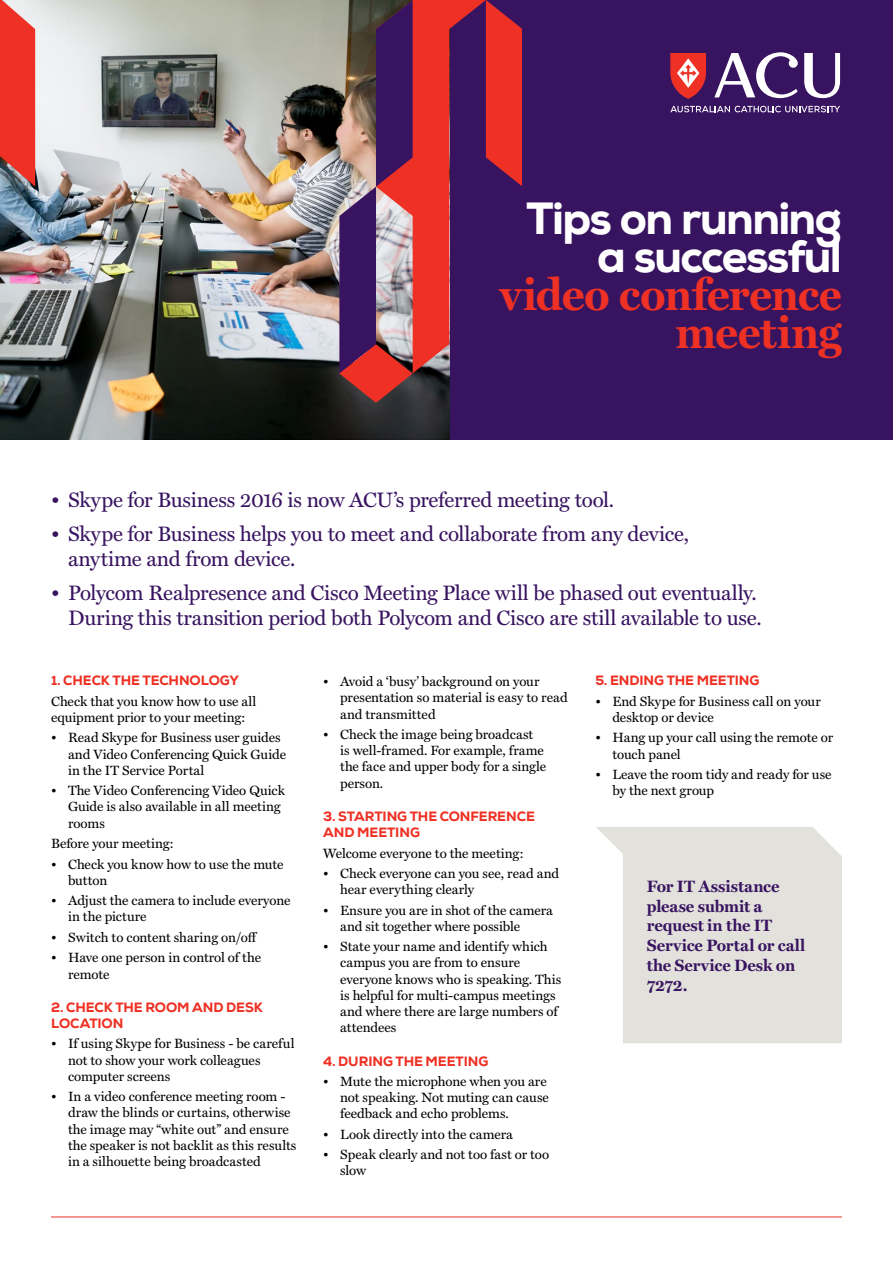
<style>
.page{position:relative;width:893px;height:1263px;background:#fff}
.page>*{position:absolute;margin:0;border:0;box-sizing:border-box;transform-origin:0 0}
.t1{font:800 45px/38.2px "Nexa";letter-spacing:-.04em;color:#fff;text-align:right}
.t2{font:700 45px/38.2px "Miller Text";letter-spacing:-.015em;color:#ee3124;text-align:right}
.t3{font:21px/25.2px "Miller Text";letter-spacing:-.01em;color:#381460}
.t4{font:700 16.5px/19.8px "Miller Text";color:#381460}
.t5{font:13.5px/16.2px "Miller Text";color:#000}
.t6{font:800 13.5px/16.2px "Nexa";letter-spacing:-.01em;color:#ee3124}
</style>
<div class="page">
<div style="left:449px;top:0;width:444px;height:439px;background:#381460"></div>
<img style="left:0;top:0;width:449px;height:439px">
<svg style="left:0;top:0;width:35px;height:187px;background:#e2443a"></svg>
<svg style="left:339px;top:0;width:183px;height:403px"></svg>
<svg style="left:670px;top:53px;width:36px;height:46px"></svg>
<svg style="left:670px;top:106px;width:170px;height:6px"></svg>
<svg style="left:804px;top:53px;width:36px;height:45px"></svg>
<svg style="left:714px;top:52px;width:84px;height:46px"></svg>
<hr style="left:51px;top:1216px;width:791px;height:1px;background:#ee3124">
<svg style="left:596px;top:827px;width:246px;height:216px;background:#e6e4df"></svg>
<h1 class="t1" style="left:526px;top:199px;width:317px">Tips on running a successful</h1>
<h1 class="t2" style="left:500px;top:274px;width:344px">video conference meeting</h1>
<h2 class="t3" style="left:51px;top:486px;width:565px">• Skype for Business 2016 is now ACU’s preferred meeting tool.</h2>
<h2 class="t3" style="left:68px;top:519px;width:622px;text-indent:-17px">• Skype for Business helps you to meet and collaborate from any device, anytime and from device.</h2>
<h2 class="t3" style="left:51px;top:578px;width:712px;text-align:right">• Polycom Realpresence and Cisco Meeting Place will be phased out eventually.<br>During this transition period both Polycom and Cisco are still available to use.</h2>
<p class="t6" style="left:51px;top:672px;width:190px">1. CHECK THE TECHNOLOGY</p>
<p class="t5" style="left:51px;top:692px;width:207px">Check that you know how to use all equipment prior to your meeting:</p>
<p class="t5" style="left:68px;top:729px;width:219px;text-indent:-17px">• Read Skype for Business user guides and Video Conferencing Quick Guide in the IT Service Portal</p>
<p class="t5" style="left:68px;top:781px;width:218px;text-indent:-17px">• The Video Conferencing Video Quick<br>Guide is also available in all meeting rooms</p>
<p class="t5" style="left:51px;top:834px;width:124px">Before your meeting:</p>
<p class="t5" style="left:68px;top:855px;width:217px;text-indent:-17px">• Check you know how to use the mute button</p>
<p class="t5" style="left:68px;top:891px;width:224px;text-indent:-17px">• Adjust the camera to include everyone in the picture</p>
<p class="t5" style="left:51px;top:928px;width:208px">• Switch to content sharing on/off</p>
<p class="t5" style="left:68px;top:949px;width:195px;text-indent:-17px">• Have one person in control of the remote</p>
<p class="t6" style="left:51px;top:999px;width:213px">2. CHECK THE ROOM AND DESK<br>LOCATION</p>
<p class="t5" style="left:68px;top:1035px;width:228px;text-indent:-17px">• If using Skype for Business - be careful not to show your work colleagues computer screens</p>
<p class="t5" style="left:68px;top:1087px;width:230px;text-indent:-17px">• In a video conference meeting room - draw the blinds or curtains, otherwise the image may “white out” and ensure the speaker is not backlit as this results in a silhouette being broadcasted</p>
<p class="t5" style="left:340px;top:672px;width:229px;text-indent:-17px">• Avoid a ‘busy’ background on your presentation so material is easy to read and transmitted</p>
<p class="t5" style="left:340px;top:725px;width:208px;text-indent:-17px">• Check the image being broadcast<br>is well-framed. For example, frame the face and upper body for a single person.</p>
<p class="t6" style="left:323px;top:808px;width:213px">3. STARTING THE CONFERENCE<br>AND MEETING</p>
<p class="t5" style="left:323px;top:844px;width:202px">Welcome everyone to the meeting:</p>
<p class="t5" style="left:340px;top:864px;width:220px;text-indent:-17px">• Check everyone can you see, read and hear everything clearly</p>
<p class="t5" style="left:340px;top:901px;width:214px;text-indent:-17px">• Ensure you are in shot of the camera and sit together where possible</p>
<p class="t5" style="left:340px;top:937px;width:223px;text-indent:-17px">• State your name and identify which campus you are from to ensure everyone knows who is speaking. This is helpful for multi-campus meetings and where there are large numbers of attendees</p>
<p class="t6" style="left:323px;top:1053px;width:167px">4. DURING THE MEETING</p>
<p class="t5" style="left:340px;top:1072px;width:210px;text-indent:-17px">• Mute the microphone when you are not speaking. Not muting can cause feedback and echo problems.</p>
<p class="t5" style="left:323px;top:1125px;width:191px">• Look directly into the camera</p>
<p class="t5" style="left:340px;top:1145px;width:211px;text-indent:-17px">• Speak clearly and not too fast or too slow</p>
<p class="t6" style="left:595px;top:672px;width:166px">5. ENDING THE MEETING</p>
<p class="t5" style="left:612px;top:692px;width:210px;text-indent:-17px">• End Skype for Business call on your desktop or device</p>
<p class="t5" style="left:612px;top:729px;width:222px;text-indent:-17px">• Hang up your call using the remote or touch panel</p>
<p class="t5" style="left:612px;top:765px;width:221px;text-indent:-17px">• Leave the room tidy and ready for use by the next group</p>
<p class="t4" style="left:647px;top:875px;width:160px">For IT Assistance please submit a request in the IT<br>Service Portal or call the Service Desk on<br>7272.</p>
</div>
